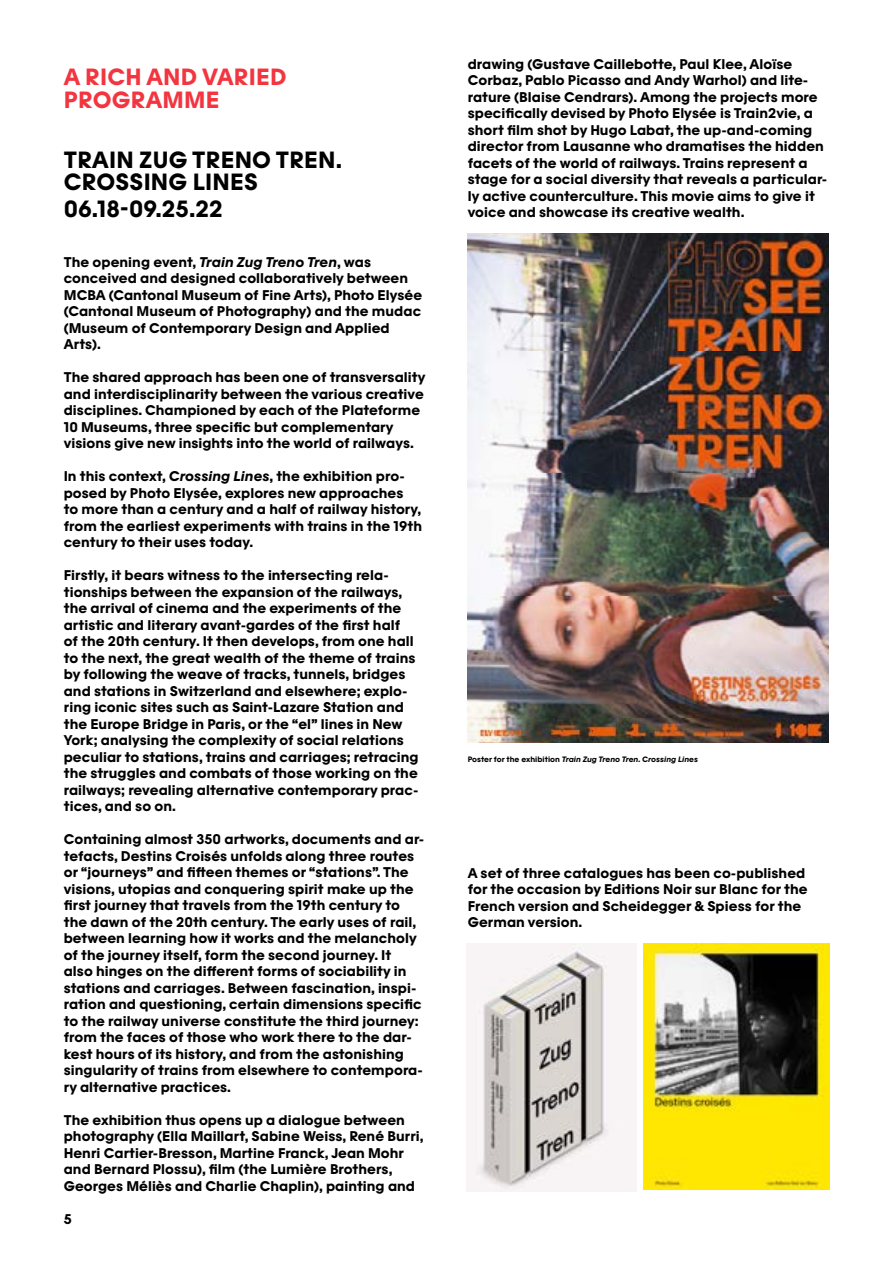
<style>
.page{position:relative;width:893px;height:1263px;background:#fff}
.page>*{position:absolute;margin:0;border:0;box-sizing:border-box;transform-origin:0 0}
.t1{font:700 22.5px/22.5px "Photo Elysee";letter-spacing:.01em;color:#000}
.t2{font:700 22.5px/22.5px "Photo Elysee";letter-spacing:.01em;color:#f33540}
.t3{font:700 13.5px/16.5px "Photo Elysee";letter-spacing:.005em;color:#000}
.t4{font:italic 700 7.5px "Photo Elysee";letter-spacing:.005em;color:#000}
.s1{font-style:italic}
.s2{font-style:normal}
</style>
<div class="page">
<img style="left:468px;top:234px;width:360px;height:508px">
<img style="left:466px;top:943px;width:170px;height:248px">
<img style="left:643px;top:943px;width:186px;height:246px">
<h1 class="t2" style="left:64px;top:66px;width:224px">A RICH AND VARIED<br>PROGRAMME</h1>
<h1 class="t1" style="left:64px;top:149px;width:280px">TRAIN ZUG TRENO TREN.<br>CROSSING LINES</h1>
<h1 class="t1" style="left:64px;top:198px;width:160px">06.18-09.25.22</h1>
<p class="t3" style="left:64px;top:254px;width:360px">The opening event, <span class="s1">Train Zug Treno Tren</span>, was conceived and designed collaboratively between MCBA (Cantonal Museum of Fine Arts), Photo Elysée (Cantonal Museum of Photography) and the mudac (Museum of Contemporary Design and Applied Arts).</p>
<p class="t3" style="left:64px;top:369px;width:363px">The shared approach has been one of transversality and interdisciplinarity between the various creative disciplines. Championed by each of the Plateforme 10 Museums, three specific but complementary visions give new insights into the world of railways.</p>
<p class="t3" style="left:64px;top:468px;width:360px">In this context, <span class="s1">Crossing Lines</span>, the exhibition pro&shy;posed by Photo Elysée, explores new approaches<br>to more than a century and a half of railway history, from the earliest experiments with trains in the 19th century to their uses today.</p>
<p class="t3" style="left:64px;top:567px;width:356px">Firstly, it bears witness to the intersecting rela&shy;tionships between the expansion of the railways, the arrival of cinema and the experiments of the artistic and literary avant-gardes of the first half<br>of the 20th century. It then develops, from one hall to the next, the great wealth of the theme of trains by following the weave of tracks, tunnels, bridges and stations in Switzerland and elsewhere; explo&shy;ring iconic sites such as Saint-Lazare Station and the Europe Bridge in Paris, or the “el” lines in New York; analysing the complexity of social relations peculiar to stations, trains and carriages; retracing the struggles and combats of those working on the railways; revealing alternative contemporary prac&shy;tices, and so on.</p>
<p class="t3" style="left:64px;top:831px;width:362px">Containing almost 350 artworks, documents and ar&shy;tefacts, Destins Croisés unfolds along three routes or “journeys” and fifteen themes or “stations”. The visions, utopias and conquering spirit make up the first journey that travels from the 19th century to the dawn of the 20th century. The early uses of rail, between learning how it works and the melancholy of the journey itself, form the second journey. It<br>also hinges on the different forms of sociability in stations and carriages. Between fascination, inspi&shy;ration and questioning, certain dimensions specific to the railway universe constitute the third journey: from the faces of those who work there to the dar&shy;kest hours of its history, and from the astonishing singularity of trains from elsewhere to contempora&shy;ry alternative practices.</p>
<p class="t3" style="left:64px;top:1112px;width:362px">The exhibition thus opens up a dialogue between photography (Ella Maillart, Sabine Weiss, René Burri, Henri Cartier-Bresson, Martine Franck, Jean Mohr and Bernard Plossu), film (the Lumière Brothers, Georges Méliès and Charlie Chaplin), painting and</p>
<p class="t3" style="left:64px;top:1211px;width:10px">5</p>
<p class="t3" style="left:468px;top:56px;width:361px">drawing (Gustave Caillebotte, Paul Klee, Aloïse Corbaz, Pablo Picasso and Andy Warhol) and lite&shy;rature (Blaise Cendrars). Among the projects more specifically devised by Photo Elysée is Train2vie, a short film shot by Hugo Labat, the up-and-coming director from Lausanne who dramatises the hidden facets of the world of railways. Trains represent a stage for a social diversity that reveals a particular&shy;ly active counterculture. This movie aims to give it voice and showcase its creative wealth.</p>
<p class="t4" style="left:468px;top:755px;width:232px"><span class="s2">Poster for the exhibition</span> Train Zug Treno Tren. Crossing Lines</p>
<p class="t3" style="left:468px;top:864px;width:341px">A set of three catalogues has been co-published for the occasion by Editions Noir sur Blanc for the French version and Scheidegger &amp; Spiess for the German version.</p>
</div>
